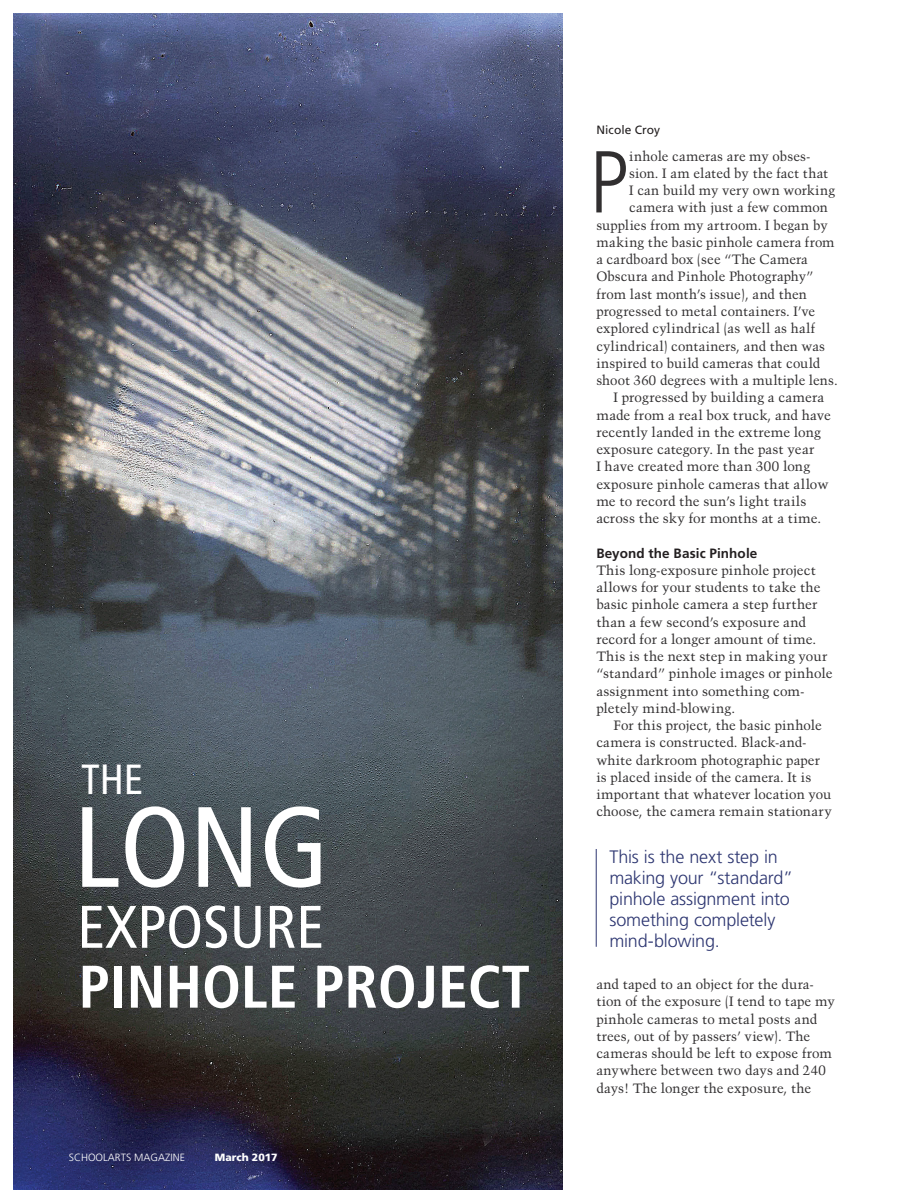
<style>
.page{position:relative;width:905px;height:1202px;background:#fff}
.page>*{position:absolute;margin:0;border:0;box-sizing:border-box;transform-origin:0 0}
.t1{font:condensed 114px "Frutiger";color:#fff}
.t2{font:300 condensed 87.6px "Frutiger";color:#312f30}
.t3{font:700 condensed 60px "Frutiger";color:#fff}
.t4{font:condensed 60px "Frutiger";color:#fff}
.t5{font:condensed 42.15px "Frutiger";color:#fff}
.t6{font:300 18px/21px "Frutiger";letter-spacing:-.01em;color:#2d3671}
.t7{font:13.5px/17.2px "Trump Mediaeval";letter-spacing:.005em;color:#312f30}
.t8{font:700 13.5px "Frutiger";letter-spacing:.01em;color:#231f20}
.t9{font:12px "Frutiger";letter-spacing:.01em;color:#231f20}
.t10{font:300 10.5px "Frutiger";color:#fff}
.t11{font:900 10.5px "Frutiger";color:#fff}
</style>
<div class="page">
<img style="left:14px;top:14px;width:548px;height:1175px">
<hr style="left:596px;top:849px;width:1px;height:97px;background:#2d3671">
<h3 class="t5" style="left:81px;top:755px;width:64px">THE</h3>
<h1 class="t1" style="left:73px;top:781px;width:257px">LONG</h1>
<h3 class="t4" style="left:77px;top:892px;width:248px">EXPOSURE</h3>
<h3 class="t3" style="left:79px;top:951px;width:453px">PINHOLE PROJECT</h3>
<p class="t10" style="left:69px;top:1151px;width:118px">SCHOOLARTS MAGAZINE</p>
<p class="t11" style="left:215px;top:1151px;width:64px">March 2017</p>
<p class="t9" style="left:596px;top:122px;width:65px">Nicole Croy</p>
<h2 class="t2" style="left:589px;top:132px;width:41px">P</h2>
<p class="t7" style="left:629px;top:147px;width:183px">inhole cameras are my obses-</p>
<p class="t7" style="left:629px;top:164px;width:201px">sion. I am elated by the fact that</p>
<p class="t7" style="left:629px;top:182px;width:207px">I can build my very own working</p>
<p class="t7" style="left:629px;top:199px;width:200px">camera with just a few common</p>
<p class="t7" style="left:596px;top:216px;width:233px">supplies from my artroom. I began by</p>
<p class="t7" style="left:596px;top:233px;width:240px">making the basic pinhole camera from</p>
<p class="t7" style="left:596px;top:251px;width:213px">a cardboard box (see “The Camera</p>
<p class="t7" style="left:596px;top:268px;width:219px">Obscura and Pinhole Photography”</p>
<p class="t7" style="left:596px;top:285px;width:212px">from last month’s issue), and then</p>
<p class="t7" style="left:596px;top:302px;width:220px">progressed to metal containers. I’ve</p>
<p class="t7" style="left:596px;top:320px;width:220px">explored cylindrical (as well as half</p>
<p class="t7" style="left:596px;top:337px;width:230px">cylindrical) containers, and then was</p>
<p class="t7" style="left:596px;top:354px;width:225px">inspired to build cameras that could</p>
<p class="t7" style="left:596px;top:372px;width:243px">shoot 360 degrees with a multiple lens.</p>
<p class="t7" style="left:613px;top:389px;width:212px">I progressed by building a camera</p>
<p class="t7" style="left:596px;top:406px;width:236px">made from a real box truck, and have</p>
<p class="t7" style="left:596px;top:423px;width:226px">recently landed in the extreme long</p>
<p class="t7" style="left:596px;top:440px;width:219px">exposure category. In the past year</p>
<p class="t7" style="left:596px;top:458px;width:215px">I have created more than 300 long</p>
<p class="t7" style="left:596px;top:475px;width:234px">exposure pinhole cameras that allow</p>
<p class="t7" style="left:596px;top:492px;width:212px">me to record the sun’s light trails</p>
<p class="t7" style="left:596px;top:509px;width:226px">across the sky for months at a time.</p>
<p class="t8" style="left:596px;top:545px;width:162px">Beyond the Basic Pinhole</p>
<p class="t7" style="left:596px;top:561px;width:238px">This long-exposure pinhole project allows for your students to take the basic pinhole camera a step further than a few second’s exposure and record for a longer amount of time.<br>This is the next step in making your “standard” pinhole images or pinhole assignment into something com&shy;pletely mind-blowing.</p>
<p class="t7" style="left:596px;top:716px;width:237px;text-indent:17px">For this project, the basic pinhole camera is constructed. Black-and&shy;white darkroom photographic paper is placed inside of the camera. It is important that whatever location you choose, the camera remain stationary</p>
<h3 class="t6" style="left:609px;top:845px;width:185px">This is the next step in making your “standard” pinhole assignment into something completely mind-blowing.</h3>
<p class="t7" style="left:596px;top:975px;width:240px">and taped to an object for the dura&shy;tion of the exposure (I tend to tape my pinhole cameras to metal posts and trees, out of by passers’ view). The cameras should be left to expose from anywhere between two days and 240 days! The longer the exposure, the</p>
</div>
